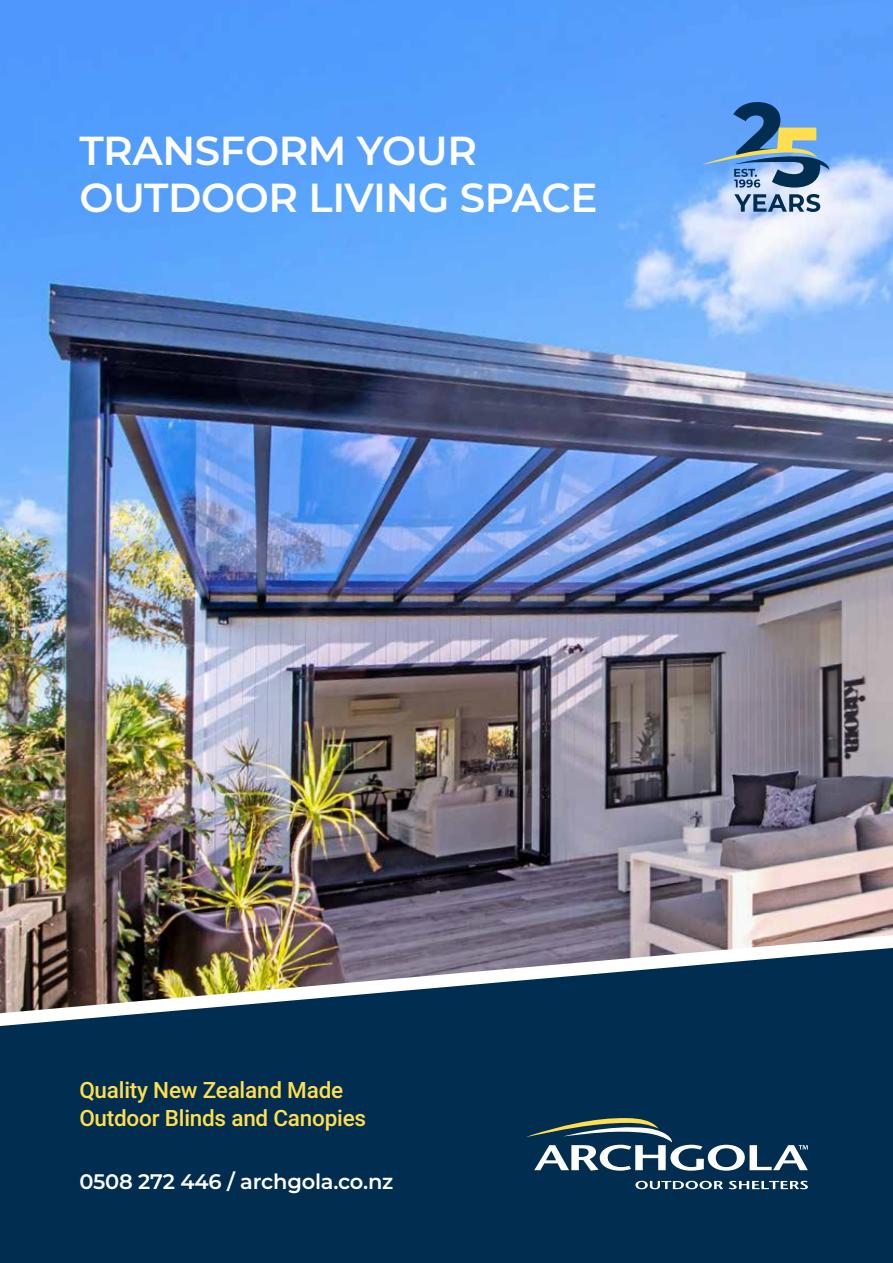
<style>
.page{position:relative;width:893px;height:1263px;background:#fff}
.page>*{position:absolute;margin:0;border:0;box-sizing:border-box;transform-origin:0 0}
.t1{font:600 40.5px/46.5px "Montserrat";letter-spacing:-.01em;color:#fff}
.t2{font:500 22.5px/28.5px "Roboto";letter-spacing:-.01em;color:#ffdf4f}
.t3{font:600 21px "Montserrat";letter-spacing:-.01em;color:#fff}
</style>
<div class="page">
<div style="left:0;top:702px;width:893px;height:561px;background:#002d50"></div>
<img style="left:0;top:0;width:893px;height:935px">
<img style="left:0;top:935px;width:893px;height:91px">
<svg style="left:702px;top:102px;width:127px;height:86px;background:#6594c3"></svg>
<svg style="left:734px;top:194px;width:86px;height:18px;background:#728eac"></svg>
<svg style="left:635px;top:1181px;width:88px;height:8px"></svg>
<svg style="left:729px;top:1181px;width:79px;height:8px"></svg>
<svg style="left:526px;top:1118px;width:282px;height:52px"></svg>
<h1 class="t1" style="left:79px;top:126px;width:520px">TRANSFORM YOUR<br>OUTDOOR LIVING SPACE</h1>
<p class="t2" style="left:79px;top:1074px;width:288px">Quality New Zealand Made<br>Outdoor Blinds and Canopies</p>
<p class="t3" style="left:79px;top:1167px;width:315px">0508 272 446 / archgola.co.nz</p>
</div>
